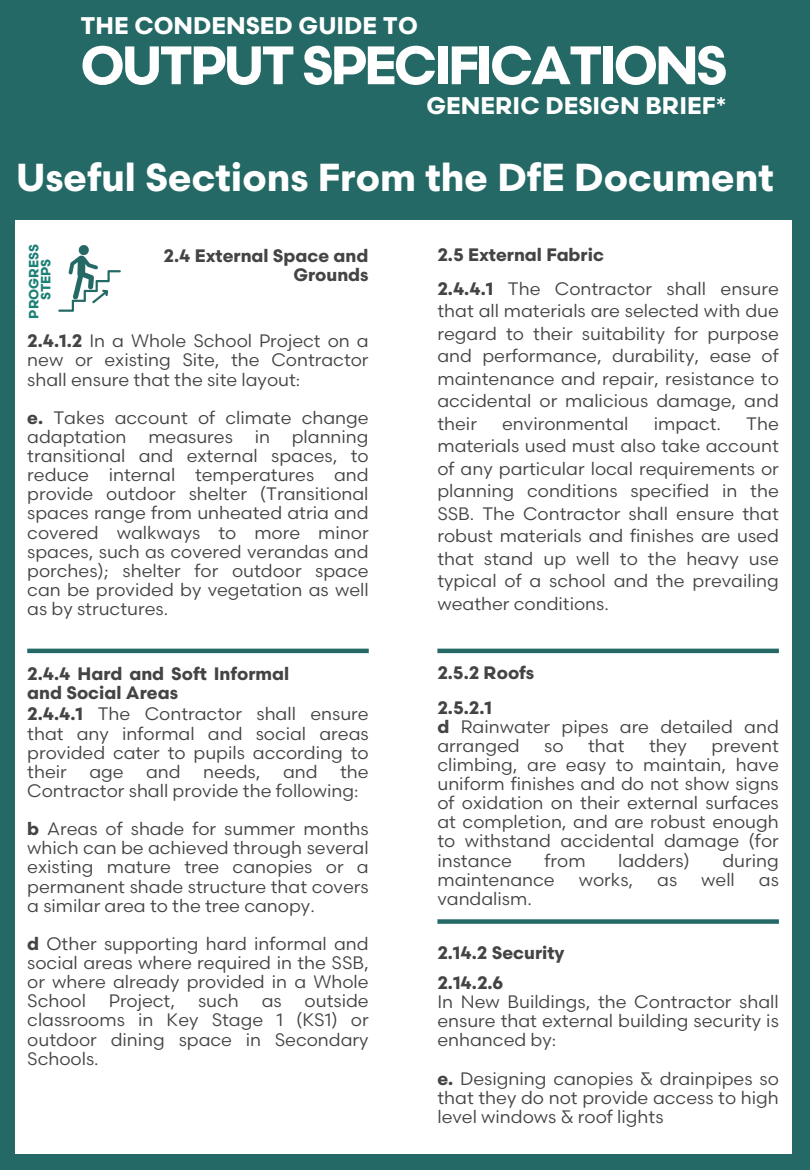
<style>
.page{position:relative;width:810px;height:1170px;background:#fff}
.page>*{position:absolute;margin:0;border:0;box-sizing:border-box;transform-origin:0 0}
.t1{font:700 54px "Scandia";letter-spacing:-.06em;color:#fff}
.t2{font:700 39px "Scandia";color:#fff}
.t3{font:700 24px "Scandia";color:#fff}
.t4{font:18px/19.2px "Scandia";color:#444;text-align:justify}
.t5{font:700 18px/19.2px "Scandia";color:#444;text-align:right}
.t6{font:700 13.5px "Scandia";color:#1b8077}
.s1{font-weight:700}
</style>
<div class="page">
<div style="left:0;top:136px;width:810px;height:1034px;background:#246965"></div>
<div style="left:15px;top:220px;width:776px;height:934px;background:#fff"></div>
<div style="left:0;top:0;width:810px;height:136px;background:#246965"></div>
<hr style="left:27px;top:649px;width:342px;height:4px;background:#246965">
<hr style="left:437px;top:649px;width:342px;height:4px;background:#246965">
<div style="left:437px;top:919px;width:342px;height:5px;background:#246965"></div>
<svg style="left:58px;top:245px;width:63px;height:66px"></svg>
<p class="t3" style="left:80px;top:12px;width:339px">THE CONDENSED GUIDE TO</p>
<p class="t1" style="left:80px;top:36px;width:649px">OUTPUT SPECIFICATIONS</p>
<p class="t3" style="left:427px;top:93px;width:302px">GENERIC DESIGN BRIEF*</p>
<p class="t2" style="left:16px;top:156px;width:759px">Useful Sections From the DfE Document</p>
<p class="t6" style="left:26px;top:319px;width:76px;rotate:-90deg">PROGRESS</p>
<p class="t6" style="left:38px;top:300px;width:43px;rotate:-90deg">STEPS</p>
<p class="t5" style="left:164px;top:247px;width:207px">2.4 External Space and<br>Grounds</p>
<p class="t4" style="left:27px;top:332px;width:343px"><span class="s1">2.4.1.2</span> In a Whole School Project on a new or existing Site, the Contractor shall ensure that the site layout:</p>
<p class="t4" style="left:27px;top:409px;width:343px"><span class="s1">e.</span> Takes account of climate change adaptation measures in planning transitional and external spaces, to reduce internal temperatures and provide outdoor shelter (Transitional spaces range from unheated atria and covered walkways to more minor spaces, such as covered verandas and porches); shelter for outdoor space can be provided by vegetation as well as by structures.</p>
<p class="t5" style="left:27px;top:665px;width:263px;text-align:left">2.4.4 Hard and Soft Informal and Social Areas</p>
<p class="t4" style="left:27px;top:705px;width:343px"><span class="s1">2.4.4.1</span> The Contractor shall ensure that any informal and social areas provided cater to pupils according to their</p>
<p class="t4" style="left:27px;top:763px;width:343px;text-indent:313px">the<br>Contractor shall provide the following:</p>
<p class="t4" style="left:27px;top:820px;width:343px"><span class="s1">b</span> Areas of shade for summer months which can be achieved through several existing mature tree canopies or a permanent shade structure that covers a similar area to the tree canopy.</p>
<p class="t4" style="left:27px;top:935px;width:343px"><span class="s1">d</span> Other supporting hard informal and social areas where required in the SSB, or where already provided in a Whole School</p>
<p class="t4" style="left:89px;top:763px;width:36px">age</p>
<p class="t4" style="left:146px;top:763px;width:36px">and</p>
<p class="t4" style="left:203px;top:763px;width:59px">needs,</p>
<p class="t4" style="left:283px;top:763px;width:36px">and</p>
<p class="t4" style="left:27px;top:992px;width:343px;text-indent:277px">outside classrooms in Key Stage 1 (KS1) or outdoor dining space in Secondary Schools.</p>
<p class="t4" style="left:109px;top:992px;width:68px">Project,</p>
<p class="t4" style="left:198px;top:992px;width:42px">such</p>
<p class="t4" style="left:262px;top:992px;width:22px">as</p>
<p class="t5" style="left:437px;top:246px;width:168px">2.5 External Fabric</p>
<p class="t4" style="left:437px;top:278px;width:343px;line-height:22.5px"><span class="s1">2.4.4.1</span> The Contractor shall ensure that all materials are selected with due regard to their suitability for purpose and performance, durability, ease of maintenance and repair, resistance to accidental or malicious damage, and their</p>
<p class="t4" style="left:437px;top:413px;width:343px;line-height:22.5px;text-indent:309px">The materials used must also take account of any particular local requirements or planning conditions specified in the SSB. The Contractor shall ensure that robust materials and finishes are used that stand up well to the heavy use typical of a school and the prevailing weather conditions.</p>
<p class="t4" style="left:502px;top:415px;width:128px">environmental</p>
<p class="t4" style="left:654px;top:415px;width:69px">impact.</p>
<p class="t5" style="left:437px;top:664px;width:98px">2.5.2 Roofs</p>
<p class="t5" style="left:437px;top:699px;width:56px">2.5.2.1</p>
<p class="t4" style="left:437px;top:718px;width:343px"><span class="s1">d</span> Rainwater pipes are detailed and arranged</p>
<p class="t4" style="left:544px;top:737px;width:21px">so</p>
<p class="t4" style="left:588px;top:737px;width:38px">that</p>
<p class="t4" style="left:649px;top:737px;width:39px">they</p>
<p class="t4" style="left:437px;top:737px;width:343px;text-indent:274px">prevent climbing, are easy to maintain, have uniform finishes and do not show signs of oxidation on their external surfaces at completion, and are robust enough to withstand accidental damage (for instance</p>
<p class="t4" style="left:545px;top:852px;width:43px">from</p>
<p class="t4" style="left:618px;top:852px;width:73px">ladders)</p>
<p class="t4" style="left:722px;top:852px;width:58px">during</p>
<p class="t4" style="left:437px;top:871px;width:119px">maintenance</p>
<p class="t4" style="left:579px;top:871px;width:56px">works,</p>
<p class="t4" style="left:657px;top:871px;width:22px">as</p>
<p class="t4" style="left:701px;top:871px;width:35px">well</p>
<p class="t4" style="left:759px;top:871px;width:22px">as</p>
<p class="t4" style="left:437px;top:890px;width:96px">vandalism.</p>
<p class="t5" style="left:437px;top:944px;width:129px">2.14.2 Security</p>
<p class="t5" style="left:437px;top:974px;width:67px">2.14.2.6</p>
<p class="t4" style="left:437px;top:993px;width:343px">In New Buildings, the Contractor shall ensure that external building security is enhanced by:</p>
<p class="t4" style="left:437px;top:1070px;width:343px"><span class="s1">e.</span> Designing canopies &amp; drainpipes so that they do not provide access to high level windows &amp; roof lights</p>
</div>
